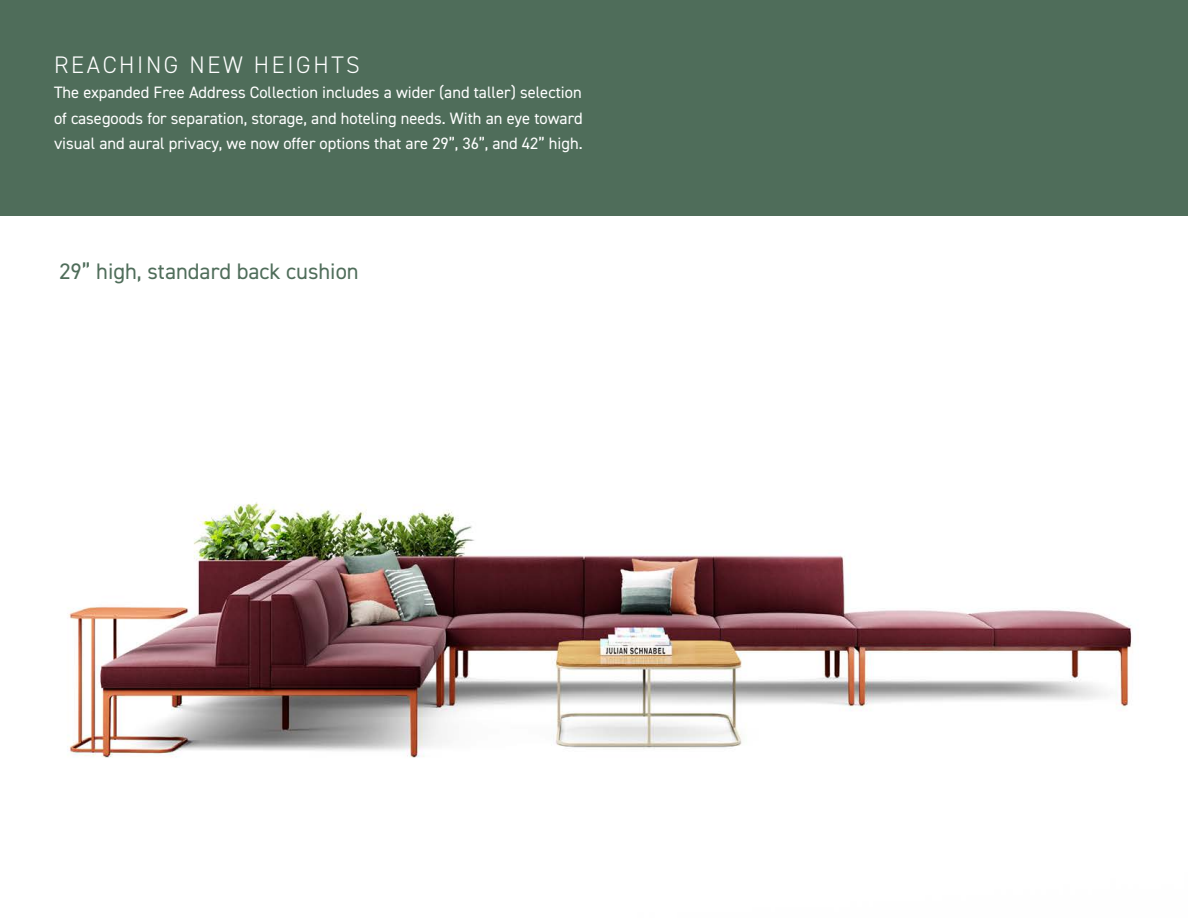
<style>
.page{position:relative;width:1188px;height:918px;background:#fff}
.page>*{position:absolute;margin:0;border:0;box-sizing:border-box;transform-origin:0 0}
.t1{font:300 24px "DIN2014";letter-spacing:.11em;color:#fff}
.t2{font:22.5px "DIN2014";color:#4f6d5a}
.t3{font:16.5px/25.5px "DIN2014";color:#fff;text-align:justify}
</style>
<div class="page">
<img style="left:67px;top:502px;width:1065px;height:256px">
<div style="left:0;top:0;width:1188px;height:216px;background:#4f6d5a"></div>
<p class="t1" style="left:54px;top:50px;width:307px">REACHING NEW HEIGHTS</p>
<p class="t3" style="left:54px;top:79px;width:530px">The expanded Free Address Collection includes a wider (and taller) selection of casegoods for separation, storage, and hoteling needs. With an eye toward visual and aural privacy, we now offer options that are 29”, 36”, and 42” high.</p>
<p class="t2" style="left:59px;top:257px;width:301px">29” high, standard back cushion</p>
</div>
